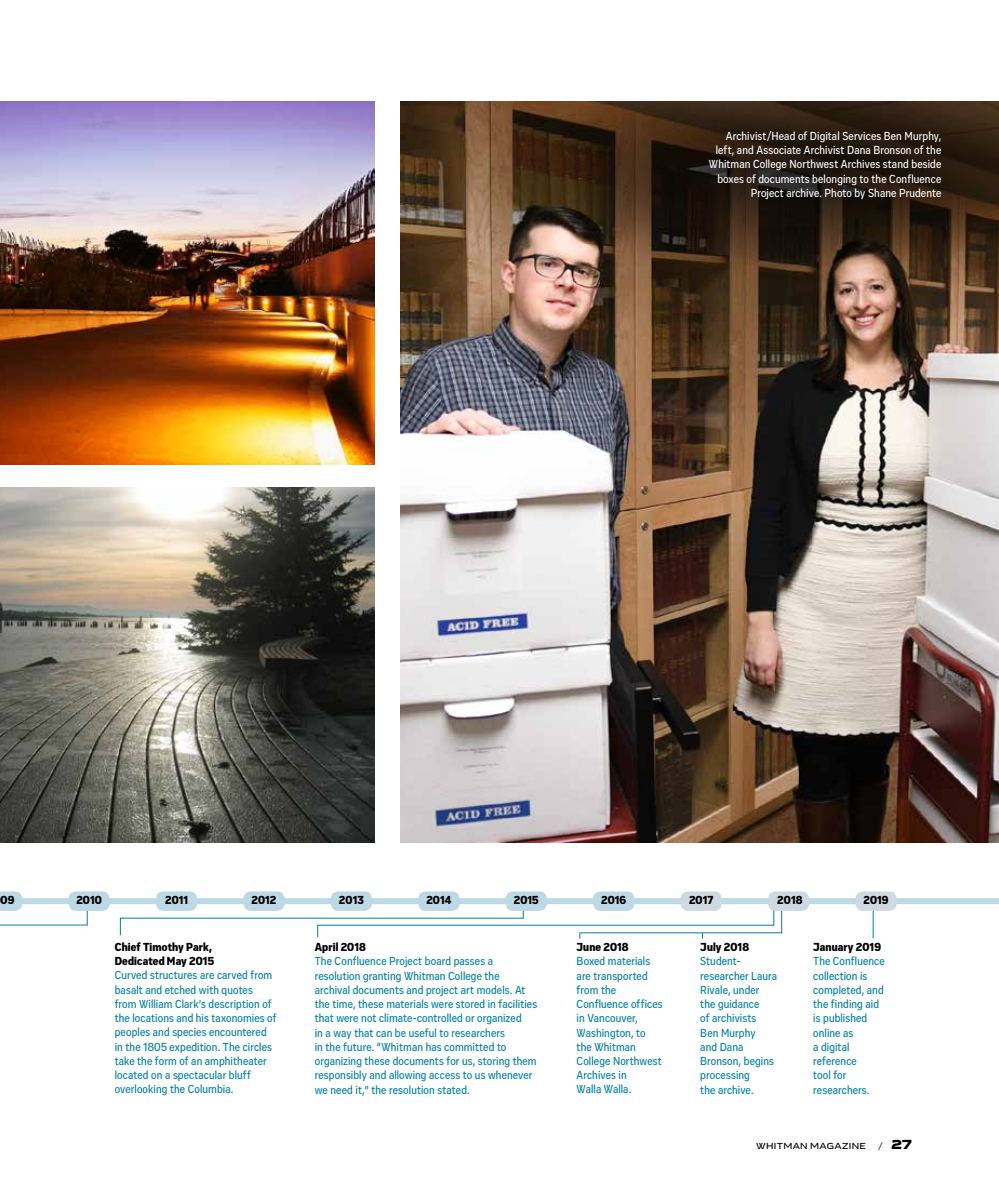
<style>
.page{position:relative;width:999px;height:1188px;background:#fff}
.page>*{position:absolute;margin:0;border:0;box-sizing:border-box;transform-origin:0 0}
.t1{font:900 13.5px "Vito Wide";color:#000}
.t2{font:500 12px/14.2px "Vito Condensed";letter-spacing:.01em;color:#007fa4}
.t3{font:500 12px/14.2px "Vito Condensed";letter-spacing:.01em;color:#fff;text-align:right}
.t4{font:900 12px/14.2px "Vito Condensed";letter-spacing:.01em;color:#000}
.t5{font:500 9px "Vito Extended";letter-spacing:.035em;color:#000}
.s1{font-weight:400;font-size:9px}
</style>
<div class="page">
<img style="left:0;top:101px;width:375px;height:364px">
<img style="left:0;top:488px;width:375px;height:355px">
<img style="left:400px;top:101px;width:599px;height:742px">
<svg style="left:475px;top:101px;width:524px;height:171px;background:#3f2d1d"></svg>
<hr style="left:873px;top:904px;width:1px;height:34px;background:#007fa4">
<div style="left:0;top:898px;width:999px;height:6px;background:#bdd9e6"></div>
<svg style="left:0;top:891px;width:88px;height:35px"></svg>
<div style="left:69px;top:891px;width:41px;height:20px;background:#bdd9e6;border-radius:8px"></div>
<div style="left:156px;top:891px;width:41px;height:20px;background:#bdd9e6;border-radius:8px"></div>
<div style="left:243px;top:891px;width:42px;height:20px;background:#bdd9e6;border-radius:8px"></div>
<div style="left:331px;top:891px;width:41px;height:20px;background:#bdd9e6;border-radius:8px"></div>
<div style="left:418px;top:891px;width:41px;height:20px;background:#bdd9e6;border-radius:8px"></div>
<div style="left:506px;top:891px;width:41px;height:20px;background:#bdd9e6;border-radius:8px"></div>
<div style="left:593px;top:891px;width:41px;height:20px;background:#bdd9e6;border-radius:8px"></div>
<div style="left:681px;top:891px;width:41px;height:20px;background:#ced9e4;border-radius:8px"></div>
<div style="left:768px;top:891px;width:41px;height:20px;background:#ced9e4;border-radius:8px"></div>
<div style="left:855px;top:891px;width:42px;height:20px;background:#ced9e4;border-radius:8px"></div>
<svg style="left:120px;top:895px;width:662px;height:44px"></svg>
<p class="t3" style="left:709px;top:129px;width:234px">Archivist/Head of Digital Services Ben Murphy, left, and Associate Archivist Dana Bronson of the Whitman College Northwest Archives stand beside boxes of documents belonging to the Confluence Project archive. Photo by Shane Prudente</p>
<p class="t4" style="left:1px;top:893px;width:15px">09</p>
<p class="t4" style="left:76px;top:893px;width:27px">2010</p>
<p class="t4" style="left:165px;top:893px;width:24px">2011</p>
<p class="t4" style="left:252px;top:893px;width:26px">2012</p>
<p class="t4" style="left:339px;top:893px;width:26px">2013</p>
<p class="t4" style="left:426px;top:893px;width:26px">2014</p>
<p class="t4" style="left:514px;top:893px;width:26px">2015</p>
<p class="t4" style="left:601px;top:893px;width:27px">2016</p>
<p class="t4" style="left:689px;top:893px;width:26px">2017</p>
<p class="t4" style="left:777px;top:893px;width:27px">2018</p>
<p class="t4" style="left:864px;top:893px;width:27px">2019</p>
<p class="t4" style="left:115px;top:940px;width:101px">Chief Timothy Park,<br>Dedicated May 2015</p>
<p class="t2" style="left:115px;top:968px;width:163px">Curved structures are carved from basalt and etched with quotes from William Clark’s description of the locations and his taxonomies of peoples and species encountered in the 1805 expedition. The circles take the form of an amphitheater located on a spectacular bluff overlooking the Columbia.</p>
<p class="t4" style="left:315px;top:940px;width:53px">April 2018</p>
<p class="t2" style="left:315px;top:954px;width:224px">The Confluence Project board passes a resolution granting Whitman College the archival documents and project art models. At the time, these materials were stored in facilities that were not climate-controlled or organized<br>in a way that can be useful to researchers<br>in the future. “Whitman has committed to organizing these documents for us, storing them responsibly and allowing access to us whenever we need it,” the resolution stated.</p>
<p class="t4" style="left:577px;top:940px;width:54px">June 2018</p>
<p class="t2" style="left:577px;top:954px;width:88px">Boxed materials are transported from the<br>Confluence offices in Vancouver,<br>Washington, to the Whitman<br>College Northwest<br>Archives in<br>Walla Walla.</p>
<p class="t4" style="left:700px;top:940px;width:50px">July 2018</p>
<p class="t2" style="left:700px;top:954px;width:78px">Student&shy;researcher Laura<br>Rivale, under the guidance<br>of archivists<br>Ben Murphy<br>and Dana<br>Bronson, begins processing<br>the archive.</p>
<p class="t4" style="left:813px;top:940px;width:69px">January 2019</p>
<p class="t2" style="left:813px;top:954px;width:73px">The Confluence collection is completed, and the finding aid is published online as<br>a digital reference<br>tool for researchers.</p>
<p class="t5" style="left:756px;top:1140px;width:111px">WHITMAN MAGAZINE</p>
<p class="t1" style="left:878px;top:1135px;width:35px"><span class="s1">/</span> 27</p>
</div>
